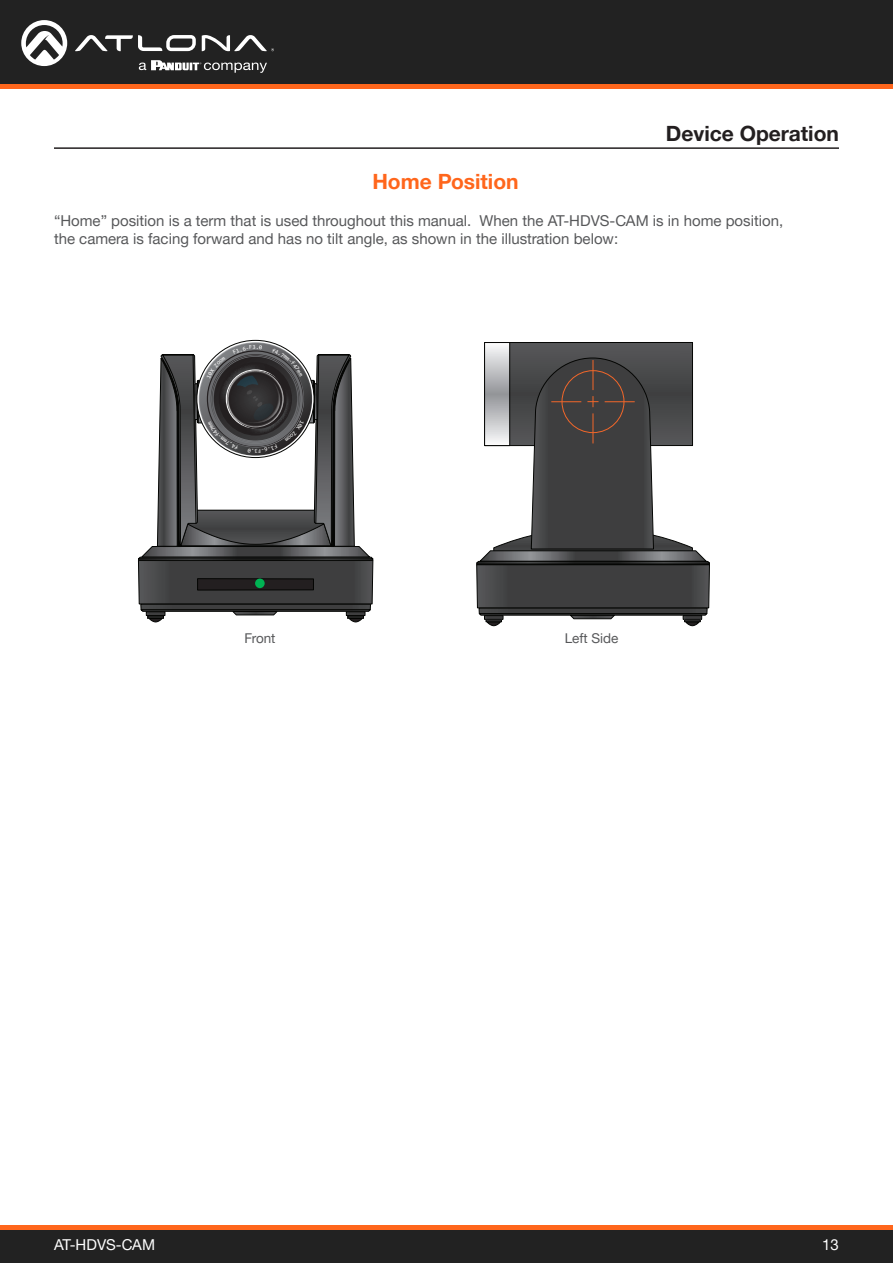
<style>
.page{position:relative;width:893px;height:1263px;background:#fff}
.page>*{position:absolute;margin:0;border:0;box-sizing:border-box;transform-origin:0 0}
.Non_TOC_Section_Head{font:700 21px "Helvetica Neue LTW1 G";color:#231f20}
.Subsection_Header{font:700 21px "Helvetica Neue LTW1 G";color:#ff661c}
.General_Text{font:15px/18px "Helvetica Neue LTW1 G";color:#57585a}
.t1{font:15px "Helvetica Neue LTW1 G";color:#fff}
.General_Text-2{font:13.5px "Helvetica Neue LTW1 G";color:#57585a}
</style>
<div class="page">
<div style="left:0;top:1227px;width:893px;height:36px;background:#222"></div>
<hr style="left:0;top:1225px;width:893px;height:4px;background:#ff661c">
<div style="left:0;top:0;width:893px;height:84px;background:#222"></div>
<hr style="left:0;top:84px;width:893px;height:4px;background:#ff661c">
<svg style="left:75px;top:35px;width:121px;height:16px"></svg>
<svg style="left:202px;top:35px;width:72px;height:16px"></svg>
<svg style="left:21px;top:20px;width:46px;height:46px"></svg>
<svg style="left:139px;top:60px;width:128px;height:13px"></svg>
<div style="left:485px;top:342px;width:207px;height:104px;background:#545456"></div>
<svg style="left:486px;top:344px;width:22px;height:14px"></svg>
<div style="left:484px;top:342px;width:26px;height:104px;border:1px solid #040503"></div>
<svg style="left:476px;top:358px;width:234px;height:268px"></svg>
<hr style="left:605px;top:401px;width:30px;height:1px;background:#f2672a">
<hr style="left:551px;top:401px;width:30px;height:1px;background:#f2672a">
<hr style="left:593px;top:360px;width:1px;height:30px;background:#f2672a">
<hr style="left:593px;top:413px;width:1px;height:30px;background:#f2672a">
<div style="left:562px;top:370px;width:62px;height:63px;border:1px solid #f2672a;border-radius:50%"></div>
<hr style="left:54px;top:147px;width:785px;height:2px;background:#231f20">
<svg style="left:138px;top:339px;width:235px;height:284px"></svg>
<p class="Non_TOC_Section_Head" style="left:666px;top:120px;width:175px">Device Operation</p>
<p class="Subsection_Header" style="left:372px;top:169px;width:148px">Home Position</p>
<p class="General_Text" style="left:54px;top:211px;width:731px">“Home” position is a term that is used throughout this manual. When the AT-HDVS-CAM is in home position, the camera is facing forward and has no tilt angle, as shown in the illustration below:</p>
<p class="General_Text-2" style="left:245px;top:630px;width:32px">Front</p>
<p class="General_Text-2" style="left:565px;top:630px;width:55px">Left Side</p>
<p class="t1" style="left:54px;top:1235px;width:103px">AT-HDVS-CAM</p>
<p class="t1" style="left:822px;top:1235px;width:18px">13</p>
</div>
